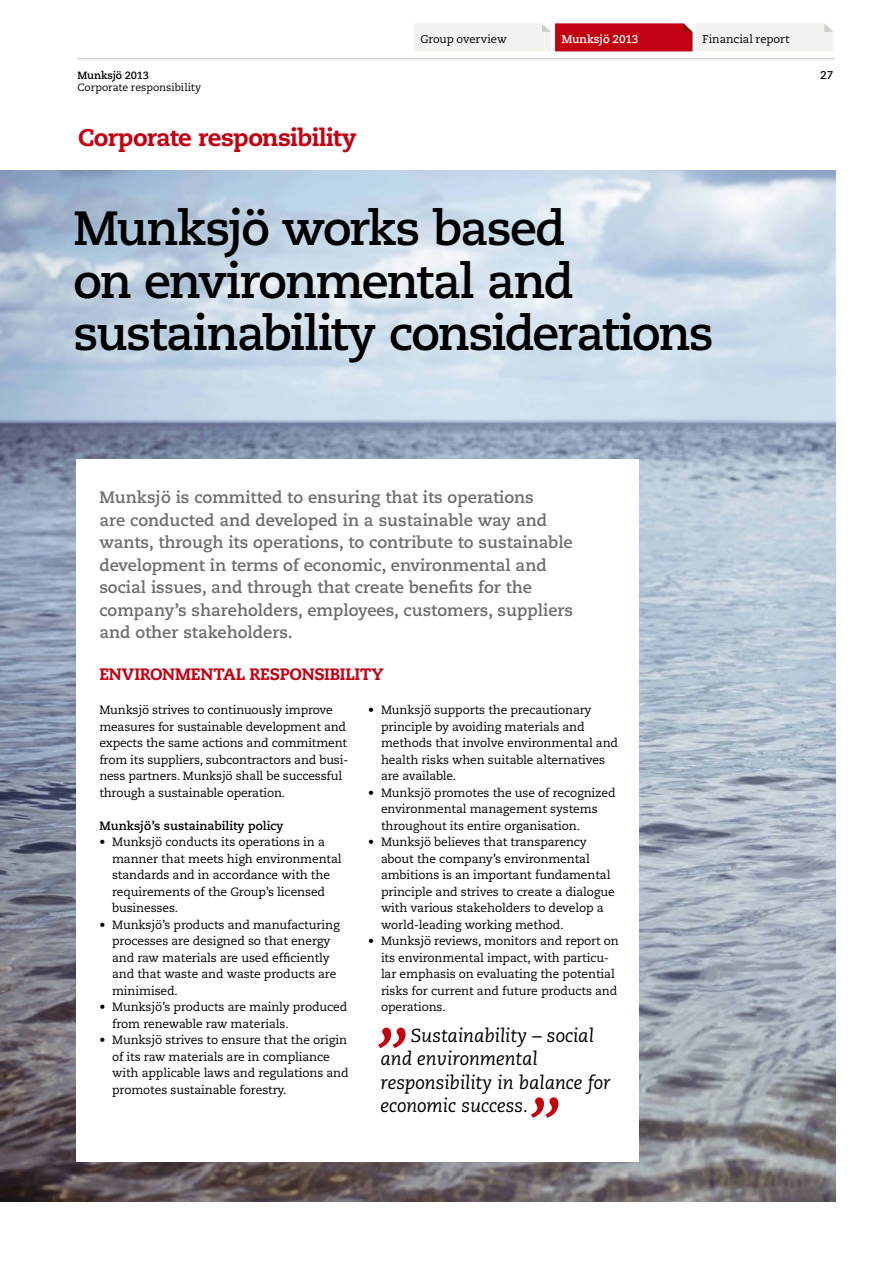
<style>
.page{position:relative;width:893px;height:1263px;background:#fff}
.page>*{position:absolute;margin:0;border:0;box-sizing:border-box;transform-origin:0 0}
.t1{font:700 48px/52.5px "Caecilia LT Std";letter-spacing:-.04em;color:#000}
.t2{font:800 24px "Caecilia LT Std";color:#c20012}
.t3{font:italic 18.75px/23.2px "Caecilia LT Std";color:#000}
.t4{font:700 16.5px/22.5px "Caecilia LT Std";color:#6e6e6d}
.t5{font:800 16.5px "Caecilia LT Std";letter-spacing:-.015em;color:#c20012}
.t6{font:12px/16.5px "Caecilia LT Std";letter-spacing:-.01em;color:#000}
.t7{font:700 12px "Caecilia LT Std";color:#000}
.t8{font:11.25px "Caecilia LT Std";letter-spacing:-.005em;color:#000}
.t9{font:700 11.25px "Caecilia LT Std";letter-spacing:-.02em;color:#fff}
.t10{font:700 11.25px "Caecilia LT Std";color:#000}
.t11{font:10.5px/12.6px "Caecilia LT Std";color:#000}
.s1{font-weight:700}
</style>
<div class="page">
<hr style="left:77px;top:58px;width:757px;height:1px;background:#babbbb">
<svg style="left:414px;top:23px;width:419px;height:28px"></svg>
<img style="left:0;top:170px;width:835px;height:1031px">
<div style="left:77px;top:459px;width:562px;height:702px;background:#fff"></div>
<svg style="left:378px;top:1027px;width:28px;height:21px"></svg>
<svg style="left:531px;top:1097px;width:27px;height:21px"></svg>
<p class="t11" style="left:77px;top:69px;width:125px"><span class="s1">Munksjö 2013<br></span>Corporate responsibility</p>
<p class="t2" style="left:78px;top:123px;width:280px">CORPORATE RESPONSIBILITY</p>
<p class="t8" style="left:420px;top:32px;width:88px">Group overview</p>
<p class="t9" style="left:562px;top:32px;width:78px">Munksjö 2013</p>
<p class="t8" style="left:702px;top:32px;width:89px">Financial report</p>
<p class="t1" style="left:73px;top:203px;width:642px">Munksjö works based<br>on environmental and sustainability considerations</p>
<p class="t10" style="left:820px;top:69px;width:15px">27</p>
<p class="t4" style="left:99px;top:487px;width:475px">Munksjö is committed to ensuring that its operations<br>are conducted and developed in a sustainable way and wants, through its operations, to contribute to sustainable development in terms of economic, environmental and social issues, and through that create benefits for the company’s shareholders, employees, customers, suppliers and other stakeholders.</p>
<p class="t5" style="left:99px;top:664px;width:286px">ENVIRONMENTAL RESPONSIBILITY</p>
<p class="t6" style="left:99px;top:702px;width:250px">Munksjö strives to continuously improve measures for sustainable development and expects the same actions and commitment from its suppliers, subcontractors and busi&shy;ness partners. Munksjö shall be successful through a sustainable operation.</p>
<p class="t7" style="left:99px;top:818px;width:186px">Munksjö’s sustainability policy</p>
<p class="t6" style="left:112px;top:834px;width:231px;text-indent:-13px">• Munksjö conducts its operations in a manner that meets high environmental standards and in accordance with the requirements of the Group’s licensed businesses.</p>
<p class="t6" style="left:112px;top:916px;width:229px;text-indent:-13px">• Munksjö’s products and manufacturing processes are designed so that energy and raw materials are used efficiently and that waste and waste products are minimised.</p>
<p class="t6" style="left:112px;top:999px;width:237px;text-indent:-13px">• Munksjö’s products are mainly produced from renewable raw materials.</p>
<p class="t6" style="left:112px;top:1032px;width:238px;text-indent:-13px">• Munksjö strives to ensure that the origin of its raw materials are in compliance with applicable laws and regulations and promotes sustainable forestry.</p>
<p class="t6" style="left:381px;top:702px;width:239px;text-indent:-13px">• Munksjö supports the precautionary principle by avoiding materials and methods that involve environmental and health risks when suitable alternatives are available.</p>
<p class="t6" style="left:381px;top:784px;width:236px;text-indent:-13px">• Munksjö promotes the use of recognized environmental management systems throughout its entire organisation.</p>
<p class="t6" style="left:381px;top:834px;width:235px;text-indent:-13px">• Munksjö believes that transparency about the company’s environmental ambitions is an important fundamental principle and strives to create a dialogue with various stakeholders to develop a world-leading working method.</p>
<p class="t6" style="left:381px;top:933px;width:239px;text-indent:-13px">• Munksjö reviews, monitors and report on its environmental impact, with particu&shy;lar emphasis on evaluating the potential risks for current and future products and operations.</p>
<p class="t3" style="left:380px;top:1024px;width:232px;text-indent:30px">Sustainability – social and environmental responsibility in balance for economic success.</p>
</div>
